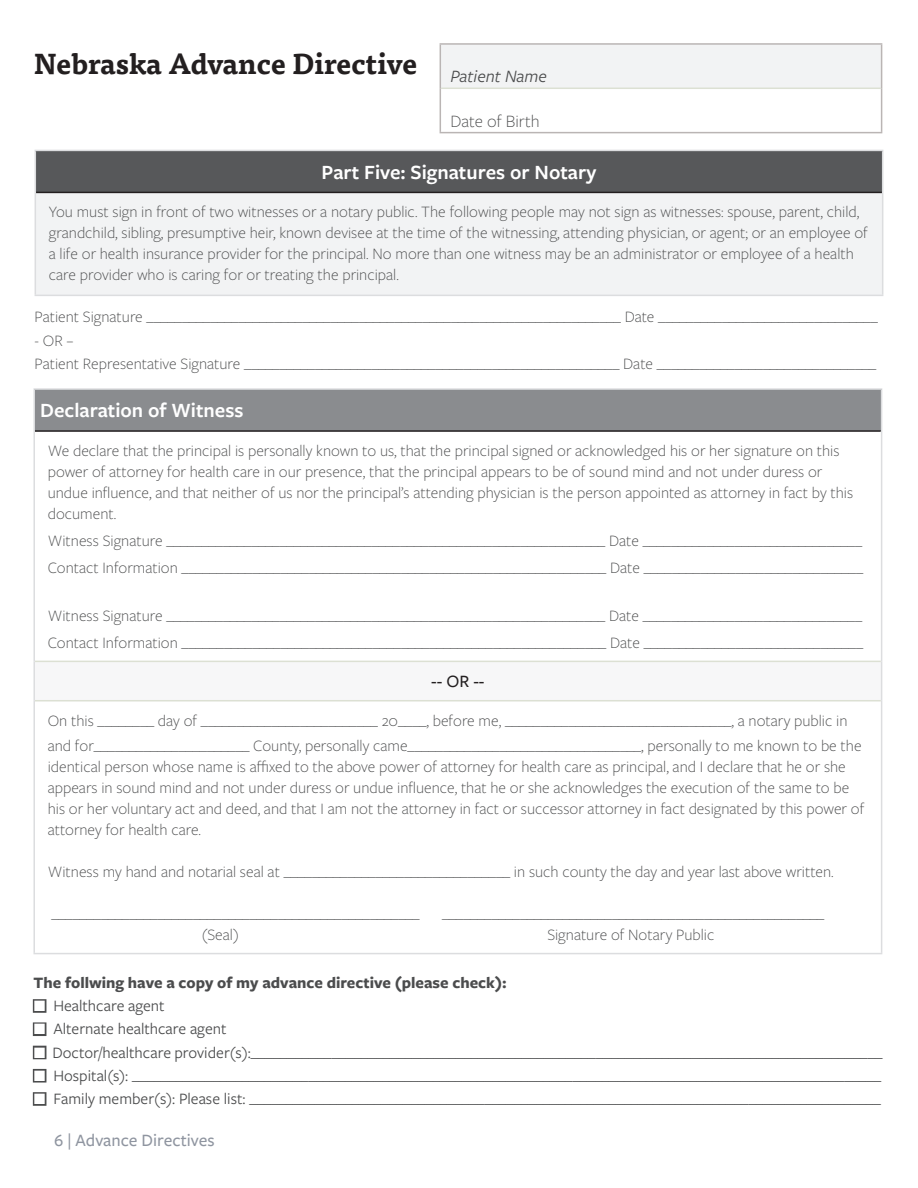
<style>
.page{position:relative;width:918px;height:1188px;background:#fff}
.page>*{position:absolute;margin:0;border:0;box-sizing:border-box;transform-origin:0 0}
.t1{font:700 28.5px "Tisa Pro";color:#231f20}
.t2{font:600 21px "Freight Sans Pro";color:#fff}
.t3{font:500 18px "Freight Sans Pro";color:#8f95a0}
.t4{font:italic 18px "Freight Sans Pro";color:#4b4c4d}
.t5{font:300 18px "Freight Sans Pro";color:#4b4c4d}
.t6{font:500 18px "Freight Sans Pro";color:#231f20}
.t7{font:300 16.5px/21px "Freight Sans Pro";color:#4b4c4d}
.t8{font:16.5px/23.2px "Freight Sans Pro";color:#4b4c4d}
.t9{font:700 16.5px "Freight Sans Pro";color:#4b4c4d}
.s1{font-weight:300}
</style>
<div class="page">
<div style="left:440px;top:44px;width:442px;height:44px;background:#f2f3f4"></div>
<hr style="left:440px;top:43px;width:442px;height:2px;background:#bab5b4">
<hr style="left:440px;top:45px;width:1px;height:43px;background:#bab5b4">
<hr style="left:881px;top:45px;width:1px;height:43px;background:#bab5b4">
<hr style="left:440px;top:88px;width:1px;height:44px;background:#bab5b4">
<hr style="left:881px;top:88px;width:1px;height:44px;background:#bab5b4">
<hr style="left:440px;top:132px;width:442px;height:1px;background:#bab5b4">
<hr style="left:441px;top:88px;width:440px;height:1px;background:#dce0d3">
<div style="left:35px;top:150px;width:848px;height:42px;background:#57585a"></div>
<div style="left:35px;top:192px;width:848px;height:103px;background:#f2f3f4"></div>
<hr style="left:35px;top:150px;width:848px;height:1px;background:#dcdddf">
<hr style="left:35px;top:151px;width:1px;height:41px;background:#dcdddf">
<hr style="left:882px;top:151px;width:1px;height:41px;background:#dcdddf">
<hr style="left:35px;top:192px;width:1px;height:103px;background:#dcdddf">
<hr style="left:882px;top:192px;width:1px;height:103px;background:#dcdddf">
<hr style="left:35px;top:295px;width:848px;height:1px;background:#dcdddf">
<hr style="left:36px;top:192px;width:846px;height:1px;background:#231f20">
<div style="left:34px;top:389px;width:848px;height:42px;background:#8a8c8f"></div>
<div style="left:34px;top:661px;width:848px;height:40px;background:#f7f7f8"></div>
<hr style="left:33px;top:388px;width:849px;height:2px;background:#dcdddf">
<hr style="left:33px;top:390px;width:2px;height:41px;background:#dcdddf">
<hr style="left:881px;top:390px;width:1px;height:41px;background:#dcdddf">
<hr style="left:35px;top:430px;width:846px;height:2px;background:#231f20">
<hr style="left:33px;top:431px;width:2px;height:230px;background:#dcdddf">
<hr style="left:881px;top:431px;width:1px;height:230px;background:#dcdddf">
<hr style="left:33px;top:661px;width:2px;height:40px;background:#dcdddf">
<hr style="left:881px;top:661px;width:1px;height:40px;background:#dcdddf">
<hr style="left:33px;top:701px;width:2px;height:252px;background:#dcdddf">
<hr style="left:881px;top:701px;width:1px;height:252px;background:#dcdddf">
<hr style="left:33px;top:953px;width:849px;height:1px;background:#dcdddf">
<hr style="left:35px;top:661px;width:846px;height:1px;background:#dce0d3">
<hr style="left:35px;top:700px;width:846px;height:1px;background:#dce0d3">
<p class="t1" style="left:33px;top:41px;width:385px">Nebraska Advance Directive</p>
<p class="t4" style="left:450px;top:65px;width:98px">Patient Name</p>
<p class="t5" style="left:450px;top:109px;width:91px">Date of Birth</p>
<p class="t2" style="left:322px;top:158px;width:276px">Part Five: Signatures or Notary</p>
<p class="t7" style="left:49px;top:201px;width:821px">You must sign in front of two witnesses or a notary public. The following people may not sign as witnesses: spouse, parent, child, grandchild, sibling, presumptive heir, known devisee at the time of the witnessing, attending physician, or agent; or an employee of a life or health insurance provider for the principal. No more than one witness may be an administrator or employee of a health care provider who is caring for or treating the principal.</p>
<p class="t7" style="left:35px;top:306px;width:845px">Patient Signature ___________________________________________________________________ Date _______________________________</p>
<p class="t7" style="left:35px;top:328px;width:843px;line-height:23.2px">- OR –<br>Patient Representative Signature _____________________________________________________ Date _______________________________</p>
<p class="t2" style="left:40px;top:396px;width:205px">Declaration of Witness</p>
<p class="t7" style="left:48px;top:439px;width:807px">We declare that the principal is personally known to us, that the principal signed or acknowledged his or her signature on this power of attorney for health care in our presence, that the principal appears to be of sound mind and not under duress or undue influence, and that neither of us nor the principal’s attending physician is the person appointed as attorney in fact by this document.</p>
<p class="t7" style="left:48px;top:529px;width:816px">Witness Signature ______________________________________________________________ Date _______________________________</p>
<p class="t7" style="left:48px;top:556px;width:817px">Contact Information ____________________________________________________________ Date _______________________________</p>
<p class="t7" style="left:48px;top:604px;width:816px">Witness Signature ______________________________________________________________ Date _______________________________</p>
<p class="t7" style="left:48px;top:631px;width:817px">Contact Information ____________________________________________________________ Date _______________________________</p>
<p class="t6" style="left:431px;top:669px;width:55px">-- OR --</p>
<p class="t7" style="left:48px;top:707px;width:815px;line-height:25.5px">On this ________ day of _________________________ 20____, before me, ________________________________, a notary public in and for______________________ County, personally came_________________________________, personally to me known to be the</p>
<p class="t7" style="left:48px;top:756px;width:818px">identical person whose name is affixed to the above power of attorney for health care as principal, and I declare that he or she appears in sound mind and not under duress or undue influence, that he or she acknowledges the execution of the same to be his or her voluntary act and deed, and that I am not the attorney in fact or successor attorney in fact designated by this power of attorney for health care.</p>
<p class="t7" style="left:48px;top:861px;width:788px">Witness my hand and notarial seal at ________________________________ in such county the day and year last above written.</p>
<p class="t7" style="left:51px;top:903px;width:370px">____________________________________________________</p>
<p class="t7" style="left:442px;top:903px;width:384px">______________________________________________________</p>
<p class="t7" style="left:202px;top:924px;width:38px">(Seal)</p>
<p class="t7" style="left:547px;top:924px;width:169px">Signature of Notary Public</p>
<p class="t9" style="left:33px;top:971px;width:475px">The follwing have a copy of my advance directive (please check):</p>
<p class="t8" style="left:33px;top:993px;width:133px"><span class="s1">T</span> Healthcare agent</p>
<p class="t8" style="left:33px;top:1017px;width:195px"><span class="s1">T</span> Alternate healthcare agent</p>
<p class="t8" style="left:33px;top:1040px;width:850px"><span class="s1">T</span> Doctor/healthcare provider(s):______________________________________________________________________________________</p>
<p class="t8" style="left:33px;top:1063px;width:849px"><span class="s1">T</span> Hospital(s): ______________________________________________________________________________________________________<br><span class="s1">T</span> Family member(s): Please list: ______________________________________________________________________________________</p>
<p class="t3" style="left:54px;top:1128px;width:162px">6 | Advance Directives</p>
</div>
